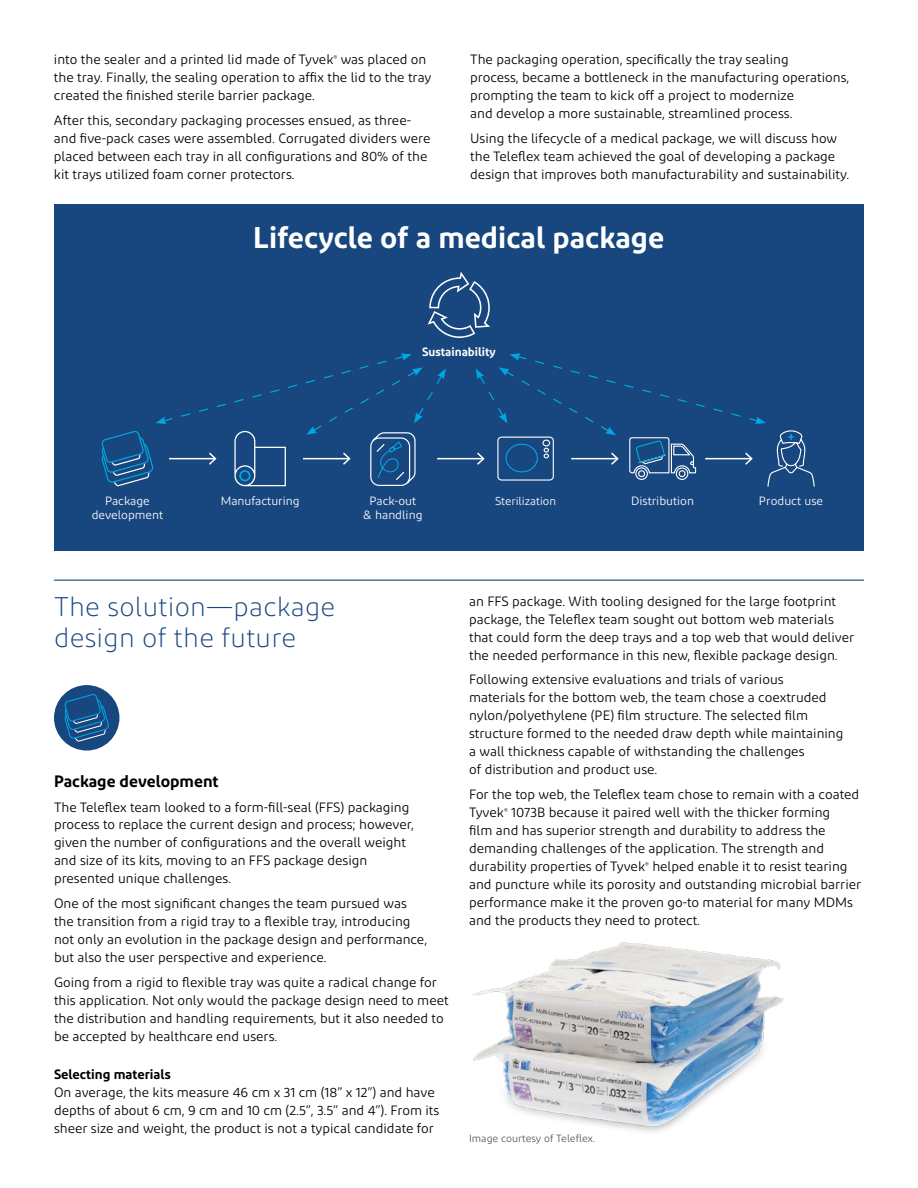
<style>
.page{position:relative;width:918px;height:1188px;background:#fff}
.page>*{position:absolute;margin:0;border:0;box-sizing:border-box;transform-origin:0 0}
.t1{font:600 30px "Diodrum";color:#fff}
.t2{font:300 27px/31.5px "Diodrum";letter-spacing:.01em;color:#17477e}
.t3{font:600 16.5px "Diodrum";color:#000}
.t4{font:13.5px/18px "Diodrum";color:#000}
.t5{font:600 13.5px "Diodrum";color:#000}
.t6{font:12px "Diodrum";color:#fff}
.t7{font:600 12px "Diodrum";color:#fff}
.t8{font:11.55px "Diodrum";color:#fff}
.t9{font:10.5px "Diodrum";color:#58595b}
</style>
<div class="page">
<div style="left:54px;top:685px;width:65px;height:66px;background:#17477e;border-radius:50%"></div>
<svg style="left:64px;top:694px;width:45px;height:48px"></svg>
<img style="left:472px;top:942px;width:312px;height:190px">
<div style="left:54px;top:204px;width:810px;height:347px;background:#17477e"></div>
<svg style="left:428px;top:272px;width:62px;height:66px"></svg>
<hr style="left:54px;top:580px;width:810px;height:1px;background:#17477e">
<svg style="left:101px;top:353px;width:345px;height:134px"></svg>
<hr style="left:437px;top:458px;width:47px;height:1px;background:#fff">
<svg style="left:475px;top:353px;width:340px;height:134px"></svg>
<p class="t4" style="left:54px;top:50px;width:379px">into the sealer and a printed lid made of Tyvek<sup>®</sup> was placed on the tray. Finally, the sealing operation to affix the lid to the tray created the finished sterile barrier package.</p>
<p class="t4" style="left:54px;top:111px;width:378px">After this, secondary packaging processes ensued, as three&shy;and five-pack cases were assembled. Corrugated dividers were placed between each tray in all configurations and 80% of the kit trays utilized foam corner protectors.</p>
<p class="t4" style="left:470px;top:50px;width:381px">The packaging operation, specifically the tray sealing<br>process, became a bottleneck in the manufacturing operations, prompting the team to kick off a project to modernize<br>and develop a more sustainable, streamlined process.</p>
<p class="t4" style="left:470px;top:129px;width:380px">Using the lifecycle of a medical package, we will discuss how the Teleflex team achieved the goal of developing a package design that improves both manufacturability and sustainability.</p>
<h1 class="t1" style="left:253px;top:218px;width:413px">Lifecycle of a medical package</h1>
<p class="t6" style="left:105px;top:494px;width:46px">Package</p>
<p class="t6" style="left:221px;top:494px;width:80px">Manufacturing</p>
<p class="t6" style="left:92px;top:507px;width:73px">development</p>
<p class="t7" style="left:422px;top:344px;width:75px">Sustainability</p>
<p class="t8" style="left:495px;top:494px;width:63px">Sterilization</p>
<p class="t6" style="left:631px;top:494px;width:64px">Distribution</p>
<p class="t6" style="left:370px;top:494px;width:48px">Pack-out</p>
<p class="t6" style="left:759px;top:494px;width:66px">Product use</p>
<p class="t6" style="left:363px;top:507px;width:61px">&amp; handling</p>
<h2 class="t2" style="left:54px;top:590px;width:283px">The solution—package design of the future</h2>
<p class="t3" style="left:54px;top:770px;width:166px">Package development</p>
<p class="t4" style="left:54px;top:798px;width:362px">The Teleflex team looked to a form-fill-seal (FFS) packaging process to replace the current design and process; however, given the number of configurations and the overall weight and size of its kits, moving to an FFS package design presented unique challenges.</p>
<p class="t4" style="left:54px;top:894px;width:375px">One of the most significant changes the team pursued was the transition from a rigid tray to a flexible tray, introducing not only an evolution in the package design and performance, but also the user perspective and experience.</p>
<p class="t4" style="left:54px;top:973px;width:396px">Going from a rigid to flexible tray was quite a radical change for this application. Not only would the package design need to meet the distribution and handling requirements, but it also needed to be accepted by healthcare end users.</p>
<p class="t5" style="left:54px;top:1066px;width:118px">Selecting materials</p>
<p class="t4" style="left:54px;top:1083px;width:387px">On average, the kits measure 46 cm x 31 cm (18” x 12”) and have depths of about 6 cm, 9 cm and 10 cm (2.5”, 3.5” and 4”). From its sheer size and weight, the product is not a typical candidate for</p>
<p class="t4" style="left:469px;top:592px;width:387px">an FFS package. With tooling designed for the large footprint package, the Teleflex team sought out bottom web materials that could form the deep trays and a top web that would deliver the needed performance in this new, flexible package design.</p>
<p class="t4" style="left:469px;top:670px;width:376px">Following extensive evaluations and trials of various<br>materials for the bottom web, the team chose a coextruded nylon/polyethylene (PE) film structure. The selected film structure formed to the needed draw depth while maintaining a wall thickness capable of withstanding the challenges<br>of distribution and product use.</p>
<p class="t4" style="left:469px;top:785px;width:394px">For the top web, the Teleflex team chose to remain with a coated Tyvek<sup>®</sup> 1073B because it paired well with the thicker forming<br>film and has superior strength and durability to address the demanding challenges of the application. The strength and durability properties of Tyvek<sup>®</sup> helped enable it to resist tearing and puncture while its porosity and outstanding microbial barrier performance make it the proven go-to material for many MDMs and the products they need to protect.</p>
<p class="t9" style="left:469px;top:1131px;width:128px">Image courtesy of Teleflex.</p>
</div>
